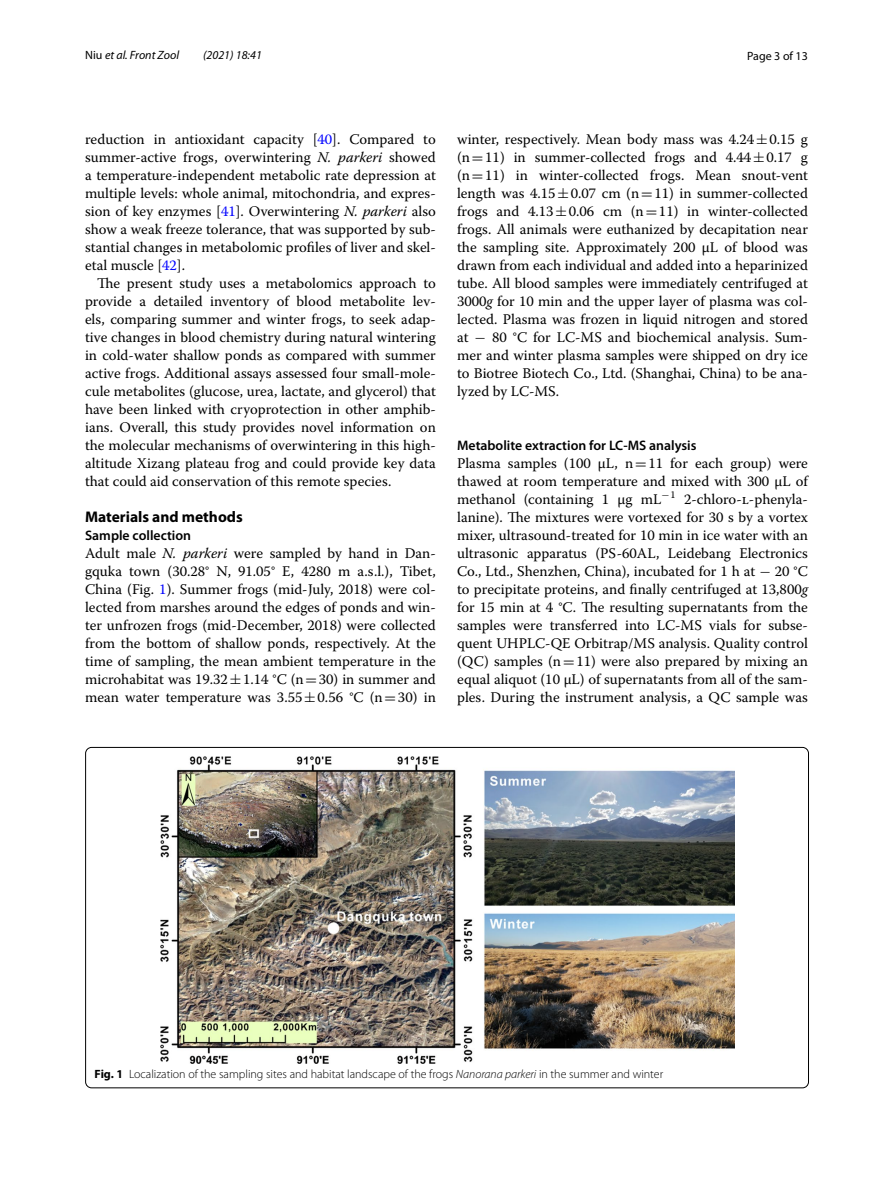
<style>
.page{position:relative;width:893px;height:1187px;background:#fff}
.page>*{position:absolute;margin:0;border:0;box-sizing:border-box;transform-origin:0 0}
.t1{font:700 15.45px "Myriad Pro";color:#000}
.t2{font:14.7px/18px "Warnock Pro";color:#000;text-align:justify}
.t3{font:600 13.8px "Myriad Pro";color:#000}
.t4{font:300 12px "Myriad Pro";color:#000}
.t5{font:italic 12px "Myriad Pro";color:#000}
.t6{font:12px "Myriad Pro";color:#000}
.s1{font-style:normal}
.s2{color:#00f}
.s3{font-style:italic}
.s4{font-family:"MTSY"}
.s5{font-weight:700}
</style>
<div class="page">
<img style="left:160px;top:756px;width:574px;height:307px">
<p class="t5" style="left:85px;top:48px;width:96px"><span class="s1">Niu</span> et al. Front Zool</p>
<p class="t5" style="left:203px;top:48px;width:60px">(2021) 18:41</p>
<p class="t6" style="left:747px;top:48px;width:62px">Page 3 of 13</p>
<p class="t2" style="left:85px;top:130px;width:352px">reduction in antioxidant capacity [<span class="s2">40</span>]. Compared to summer-active frogs, overwintering <span class="s3">N. parkeri</span> showed a temperature-independent metabolic rate depression at multiple levels: whole animal, mitochondria, and expres&shy;sion of key enzymes [<span class="s2">41</span>]. Overwintering <span class="s3">N. parkeri</span> also show a weak freeze tolerance, that was supported by sub&shy;stantial changes in metabolomic profiles of liver and skel&shy;etal muscle [<span class="s2">42</span>].</p>
<p class="t2" style="left:85px;top:274px;width:352px;text-indent:12px">The present study uses a metabolomics approach to provide a detailed inventory of blood metabolite lev&shy;els, comparing summer and winter frogs, to seek adap&shy;tive changes in blood chemistry during natural wintering in cold-water shallow ponds as compared with summer active frogs. Additional assays assessed four small-mole&shy;cule metabolites (glucose, urea, lactate, and glycerol) that have been linked with cryoprotection in other amphib&shy;ians. Overall, this study provides novel information on the molecular mechanisms of overwintering in this high&shy;altitude Xizang plateau frog and could provide key data that could aid conservation of this remote species.</p>
<p class="t1" style="left:85px;top:506px;width:159px">Materials and methods</p>
<p class="t3" style="left:85px;top:526px;width:108px">Sample collection</p>
<p class="t2" style="left:85px;top:544px;width:352px">Adult male <span class="s3">N. parkeri</span> were sampled by hand in Dan&shy;gquka town (30.28° N, 91.05° E, 4280 m a.s.l.), Tibet, China (Fig. <span class="s2">1</span>). Summer frogs (mid-July, 2018) were col&shy;lected from marshes around the edges of ponds and win&shy;ter unfrozen frogs (mid-December, 2018) were collected from the bottom of shallow ponds, respectively. At the time of sampling, the mean ambient temperature in the microhabitat was 19.32<span class="s4">±</span>1.14 °C (n<span class="s4">=</span>30) in summer and mean water temperature was 3.55<span class="s4">±</span>0.56 °C (n<span class="s4">=</span>30) in</p>
<p class="t2" style="left:457px;top:130px;width:352px">winter, respectively. Mean body mass was 4.24<span class="s4">±</span>0.15 g (n<span class="s4">=</span>11) in summer-collected frogs and 4.44<span class="s4">±</span>0.17 g (n<span class="s4">=</span>11) in winter-collected frogs. Mean snout-vent length was 4.15<span class="s4">±</span>0.07 cm (n<span class="s4">=</span>11) in summer-collected frogs and 4.13<span class="s4">±</span>0.06 cm (n<span class="s4">=</span>11) in winter-collected frogs. All animals were euthanized by decapitation near the sampling site. Approximately 200 µL of blood was drawn from each individual and added into a heparinized tube. All blood samples were immediately centrifuged at 3000<span class="s3">g</span> for 10 min and the upper layer of plasma was col&shy;lected. Plasma was frozen in liquid nitrogen and stored at <span class="s4">−</span> 80 °C for LC-MS and biochemical analysis. Sum&shy;mer and winter plasma samples were shipped on dry ice to Biotree Biotech Co., Ltd. (Shanghai, China) to be ana&shy;lyzed by LC-MS.</p>
<p class="t3" style="left:457px;top:436px;width:241px">Metabolite extraction for LC‑MS analysis</p>
<p class="t2" style="left:457px;top:454px;width:352px">Plasma samples (100 µL, n<span class="s4">=</span>11 for each group) were thawed at room temperature and mixed with 300 µL of methanol (containing 1 µg mL<sup>−</sup><sup>1</sup> 2-chloro-l-phenyla&shy;lanine). The mixtures were vortexed for 30 s by a vortex mixer, ultrasound-treated for 10 min in ice water with an ultrasonic apparatus (PS-60AL, Leidebang Electronics Co., Ltd., Shenzhen, China), incubated for 1 h at <span class="s4">−</span> 20 °C to precipitate proteins, and finally centrifuged at 13,800<span class="s3">g </span>for 15 min at 4 °C. The resulting supernatants from the samples were transferred into LC-MS vials for subse&shy;quent UHPLC-QE Orbitrap/MS analysis. Quality control (QC) samples (n<span class="s4">=</span>11) were also prepared by mixing an equal aliquot (10 µL) of supernatants from all of the sam&shy;ples. During the instrument analysis, a QC sample was</p>
<p class="t4" style="left:95px;top:1067px;width:570px"><span class="s5">Fig. 1</span> Localization of the sampling sites and habitat landscape of the frogs <span class="s3">Nanorana parkeri</span> in the summer and winter</p>
</div>
